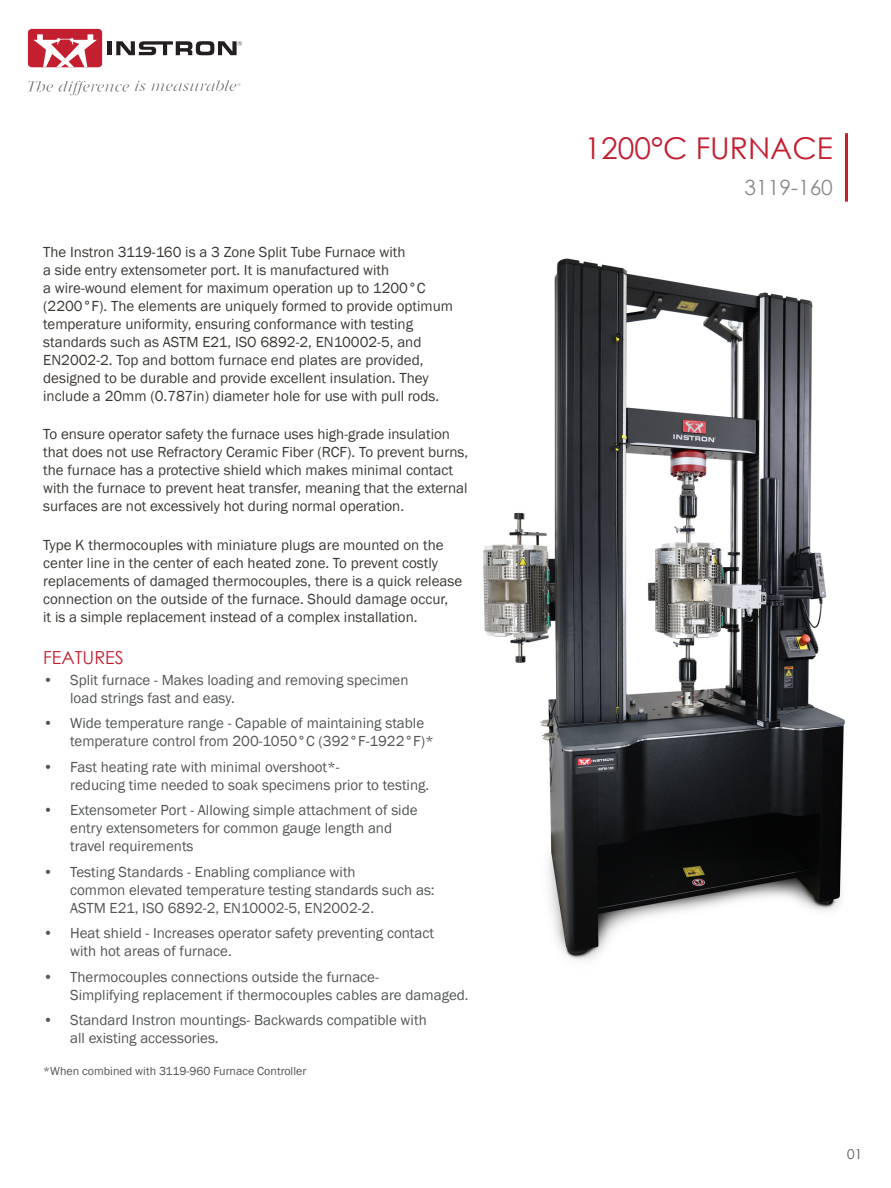
<style>
.page{position:relative;width:891px;height:1188px;background:#fff}
.page>*{position:absolute;margin:0;border:0;box-sizing:border-box;transform-origin:0 0}
.t1{font:30px "Century Gothic";color:#c21f31}
.t2{font:21px "Century Gothic";color:#8a8a8e}
.t3{font:18px "Century Gothic";color:#c21f31}
.t4{font:15px/18px "Franklin Gothic";color:#3c3935}
.t5{font:15px/18px "Franklin Gothic";color:#535655}
.t6{font:13.5px "Century Gothic";color:#535655}
.Table_Spec_Value{font:12px "Franklin Gothic";color:#535655}
</style>
<div class="page">
<img style="left:483px;top:258px;width:362px;height:703px">
<div style="left:28px;top:29px;width:74px;height:38px;background:#c21f31;border-radius:4px"></div>
<svg style="left:33px;top:34px;width:64px;height:33px"></svg>
<div style="left:107px;top:41px;width:5px;height:14px;background:#231f20"></div>
<svg style="left:116px;top:41px;width:126px;height:14px"></svg>
<svg style="left:28px;top:80px;width:213px;height:15px"></svg>
<hr style="left:845px;top:133px;width:3px;height:69px;background:#c21f31">
<p class="t4" style="left:43px;top:243px;width:411px">The Instron 3119-160 is a 3 Zone Split Tube Furnace with<br>a side entry extensometer port. It is manufactured with<br>a wire-wound element for maximum operation up to 1200°C (2200°F). The elements are uniquely formed to provide optimum temperature uniformity, ensuring conformance with testing standards such as ASTM E21, ISO 6892-2, EN10002-5, and EN2002-2. Top and bottom furnace end plates are provided, designed to be durable and provide excellent insulation. They include a 20mm (0.787in) diameter hole for use with pull rods.</p>
<p class="t4" style="left:43px;top:426px;width:427px">To ensure operator safety the furnace uses high-grade insulation that does not use Refractory Ceramic Fiber (RCF). To prevent burns, the furnace has a protective shield which makes minimal contact with the furnace to prevent heat transfer, meaning that the external surfaces are not excessively hot during normal operation.</p>
<p class="t4" style="left:43px;top:536px;width:421px">Type K thermocouples with miniature plugs are mounted on the center line in the center of each heated zone. To prevent costly replacements of damaged thermocouples, there is a quick release connection on the outside of the furnace. Should damage occur,<br>it is a simple replacement instead of a complex installation.</p>
<p class="t3" style="left:43px;top:645px;width:82px">FEATURES</p>
<p class="t5" style="left:70px;top:671px;width:340px;text-indent:-27px">• Split furnace - Makes loading and removing specimen load strings fast and easy.</p>
<p class="t5" style="left:70px;top:715px;width:365px;text-indent:-27px">• Wide temperature range - Capable of maintaining stable temperature control from 200-1050°C (392°F-1922°F)*</p>
<p class="t5" style="left:70px;top:758px;width:361px;text-indent:-27px">• Fast heating rate with minimal overshoot*-<br>reducing time needed to soak specimens prior to testing.</p>
<p class="t5" style="left:70px;top:802px;width:349px;text-indent:-27px">• Extensometer Port - Allowing simple attachment of side entry extensometers for common gauge length and travel requirements</p>
<p class="t5" style="left:70px;top:863px;width:366px;text-indent:-27px">• Testing Standards - Enabling compliance with<br>common elevated temperature testing standards such as:<br>ASTM E21, ISO 6892-2, EN10002-5, EN2002-2.</p>
<p class="t5" style="left:70px;top:925px;width:365px;text-indent:-27px">• Heat shield - Increases operator safety preventing contact with hot areas of furnace.</p>
<p class="t5" style="left:70px;top:968px;width:400px;text-indent:-27px">• Thermocouples connections outside the furnace-<br>Simplifying replacement if thermocouples cables are damaged.</p>
<p class="t5" style="left:70px;top:1012px;width:358px;text-indent:-27px">• Standard Instron mountings- Backwards compatible with all existing accessories.</p>
<p class="Table_Spec_Value" style="left:43px;top:1063px;width:265px">*When combined with 3119-960 Furnace Controller</p>
<p class="t1" style="left:585px;top:127px;width:250px">1200°C FURNACE</p>
<p class="t2" style="left:745px;top:173px;width:90px">3119-160</p>
<p class="t6" style="left:847px;top:1145px;width:16px">01</p>
</div>
